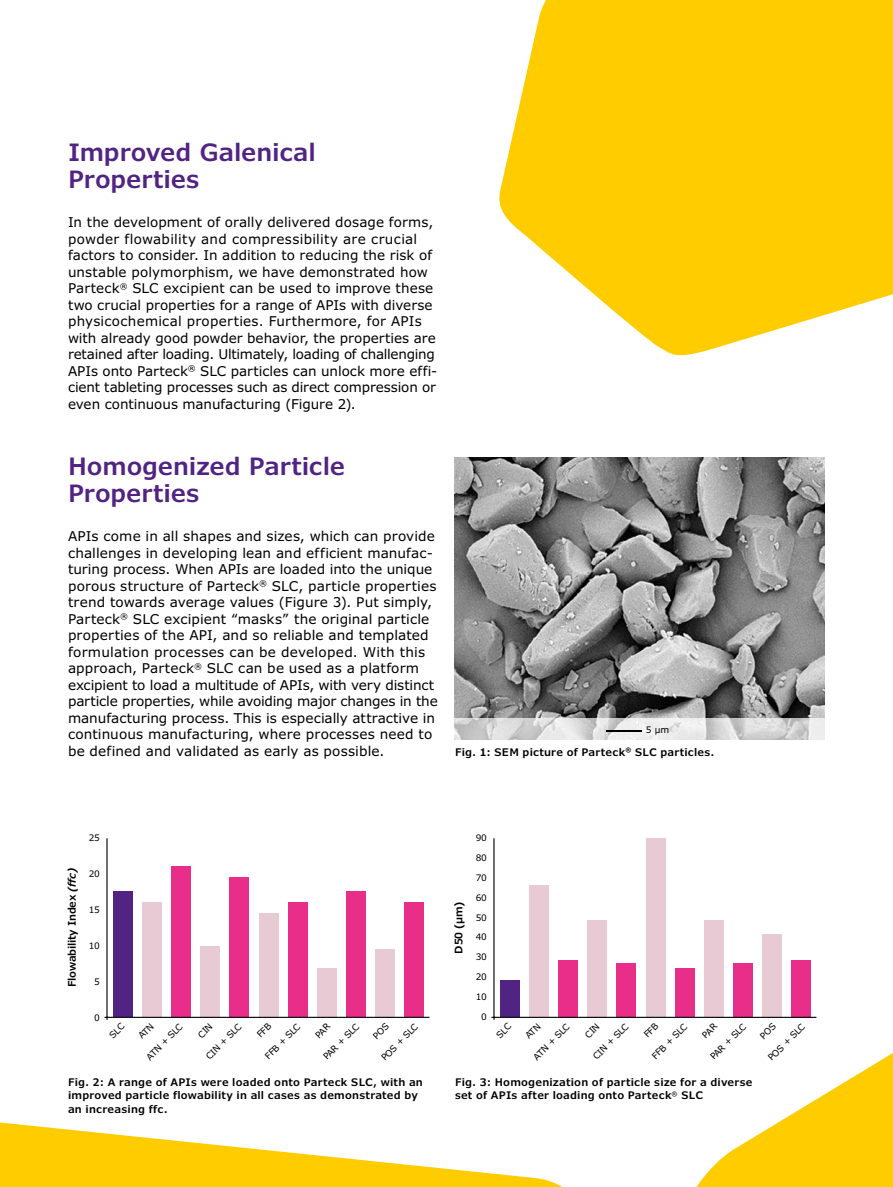
<style>
.page{position:relative;width:893px;height:1187px;background:#fff}
.page>*{position:absolute;margin:0;border:0;box-sizing:border-box;transform-origin:0 0}
.t1{font:600 24px/27px "Verdana Pro";letter-spacing:-.005em;color:#512383}
.t2{font:13.5px/16.5px "Verdana Pro";letter-spacing:.005em;color:#000}
.t3{font:600 10.5px/13.5px "Verdana Pro";letter-spacing:.02em;color:#000}
.t4{font:600 10.5px "Verdana Pro";letter-spacing:-.025em;color:#000}
.t5{font:9px/19.8px "Verdana Pro";letter-spacing:-.025em;color:#000}
.s1{font-style:italic}
</style>
<div class="page">
<svg style="left:620px;top:880px;width:273px;height:306px"></svg>
<svg style="left:0;top:1122px;width:561px;height:64px"></svg>
<svg style="left:499px;top:0;width:394px;height:356px;fill:#fc0"></svg>
<img style="left:455px;top:457px;width:370px;height:261px">
<svg style="left:455px;top:718px;width:370px;height:21px;background:#dbdbdb"></svg>
<hr style="left:606px;top:730px;width:36px;height:2px;background:#000">
<div style="left:113px;top:891px;width:20px;height:126px;background:#512383"></div>
<div style="left:143px;top:902px;width:19px;height:115px;background:#e7cad4"></div>
<div style="left:201px;top:945px;width:19px;height:72px;background:#e7cad4"></div>
<div style="left:259px;top:912px;width:19px;height:105px;background:#e7cad4"></div>
<div style="left:317px;top:967px;width:19px;height:50px;background:#e7cad4"></div>
<div style="left:376px;top:949px;width:19px;height:68px;background:#e7cad4"></div>
<div style="left:405px;top:902px;width:19px;height:115px;background:#e82e89"></div>
<div style="left:346px;top:891px;width:20px;height:126px;background:#e82e89"></div>
<div style="left:288px;top:902px;width:19px;height:115px;background:#e82e89"></div>
<div style="left:230px;top:876px;width:19px;height:141px;background:#e82e89"></div>
<div style="left:172px;top:866px;width:19px;height:151px;background:#e82e89"></div>
<hr style="left:107px;top:1016px;width:322px;height:1px;background:#000">
<hr style="left:106px;top:838px;width:2px;height:181px;background:#000">
<div style="left:500px;top:980px;width:19px;height:37px;background:#512383"></div>
<div style="left:529px;top:885px;width:20px;height:132px;background:#e7cad4"></div>
<div style="left:588px;top:920px;width:19px;height:97px;background:#e7cad4"></div>
<div style="left:646px;top:838px;width:19px;height:179px;background:#e7cad4"></div>
<div style="left:704px;top:920px;width:19px;height:97px;background:#e7cad4"></div>
<div style="left:762px;top:934px;width:20px;height:83px;background:#e7cad4"></div>
<div style="left:792px;top:960px;width:19px;height:57px;background:#e82e89"></div>
<div style="left:733px;top:962px;width:19px;height:55px;background:#e82e89"></div>
<div style="left:675px;top:968px;width:19px;height:49px;background:#e82e89"></div>
<div style="left:617px;top:962px;width:19px;height:55px;background:#e82e89"></div>
<div style="left:559px;top:960px;width:19px;height:57px;background:#e82e89"></div>
<hr style="left:494px;top:1016px;width:322px;height:1px;background:#000">
<hr style="left:493px;top:838px;width:1px;height:181px;background:#000">
<svg style="left:104px;top:1016px;width:21px;height:4px"></svg>
<svg style="left:491px;top:1016px;width:21px;height:4px"></svg>
<svg style="left:644px;top:1022px;width:15px;height:15px"></svg>
<svg style="left:702px;top:1022px;width:16px;height:16px"></svg>
<svg style="left:760px;top:1022px;width:16px;height:17px"></svg>
<h1 class="t1" style="left:68px;top:139px;width:249px">Improved Galenical<br>Properties</h1>
<p class="t2" style="left:68px;top:214px;width:371px">In the development of orally delivered dosage forms, powder flowability and compressibility are crucial factors to consider. In addition to reducing the risk of unstable polymorphism, we have demonstrated how Parteck<sup>®</sup> SLC excipient can be used to improve these two crucial properties for a range of APIs with diverse physicochemical properties. Furthermore, for APIs with already good powder behavior, the properties are retained after loading. Ultimately, loading of challenging APIs onto Parteck<sup>®</sup> SLC particles can unlock more effi&shy;cient tableting processes such as direct compression or even continuous manufacturing (Figure 2).</p>
<h1 class="t1" style="left:68px;top:453px;width:279px">Homogenized Particle<br>Properties</h1>
<p class="t2" style="left:68px;top:528px;width:371px">APIs come in all shapes and sizes, which can provide challenges in developing lean and efficient manufac&shy;turing process. When APIs are loaded into the unique porous structure of Parteck<sup>®</sup> SLC, particle properties trend towards average values (Figure 3). Put simply, Parteck<sup>®</sup> SLC excipient “masks” the original particle properties of the API, and so reliable and templated formulation processes can be developed. With this approach, Parteck<sup>®</sup> SLC can be used as a platform excipient to load a multitude of APIs, with very distinct particle properties, while avoiding major changes in the manufacturing process. This is especially attractive in continuous manufacturing, where processes need to be defined and validated as early as possible.</p>
<p class="t5" style="left:646px;top:720px;width:25px">5 μm</p>
<p class="t3" style="left:455px;top:745px;width:261px">Fig. 1: SEM picture of Parteck<sup>®</sup> SLC particles.</p>
<p class="t4" style="left:65px;top:986px;width:121px;rotate:-90deg">Flowability Index <span class="s1">(ffc)</span></p>
<p class="t5" style="left:89px;top:828px;width:13px">25</p>
<p class="t5" style="left:89px;top:864px;width:13px">20</p>
<p class="t5" style="left:89px;top:900px;width:13px">15</p>
<p class="t5" style="left:89px;top:935px;width:13px">10</p>
<p class="t5" style="left:94px;top:971px;width:7px">5</p>
<p class="t5" style="left:94px;top:1007px;width:7px">0</p>
<p class="t5" style="left:141px;top:1051px;width:48px;rotate:-45deg">ATN + SLC</p>
<p class="t5" style="left:201px;top:1050px;width:47px;rotate:-45deg">CIN + SLC</p>
<p class="t5" style="left:260px;top:1050px;width:47px;rotate:-45deg">FFB + SLC</p>
<p class="t5" style="left:318px;top:1051px;width:48px;rotate:-45deg">PAR + SLC</p>
<p class="t5" style="left:376px;top:1051px;width:49px;rotate:-45deg">POS + SLC</p>
<p class="t3" style="left:452px;top:953px;width:54px;rotate:-90deg">D50 (µm)</p>
<p class="t5" style="left:476px;top:828px;width:13px">90</p>
<p class="t5" style="left:476px;top:848px;width:13px">80<br>70</p>
<p class="t5" style="left:476px;top:887px;width:13px">60<br>50</p>
<p class="t5" style="left:476px;top:927px;width:13px">40<br>30</p>
<p class="t5" style="left:476px;top:966px;width:13px">20<br>10</p>
<p class="t5" style="left:481px;top:1006px;width:7px">0</p>
<p class="t5" style="left:528px;top:1051px;width:48px;rotate:-45deg">ATN + SLC</p>
<p class="t5" style="left:588px;top:1050px;width:47px;rotate:-45deg">CIN + SLC</p>
<p class="t5" style="left:647px;top:1050px;width:47px;rotate:-45deg">FFB + SLC</p>
<p class="t5" style="left:705px;top:1051px;width:48px;rotate:-45deg">PAR + SLC</p>
<p class="t5" style="left:763px;top:1051px;width:49px;rotate:-45deg">POS + SLC</p>
<p class="t3" style="left:68px;top:1075px;width:356px">Fig. 2: A range of APIs were loaded onto Parteck SLC, with an improved particle flowability in all cases as demonstrated by an increasing ffc.</p>
<p class="t3" style="left:455px;top:1075px;width:299px">Fig. 3: Homogenization of particle size for a diverse set of APIs after loading onto Parteck<sup>®</sup> SLC</p>
</div>
